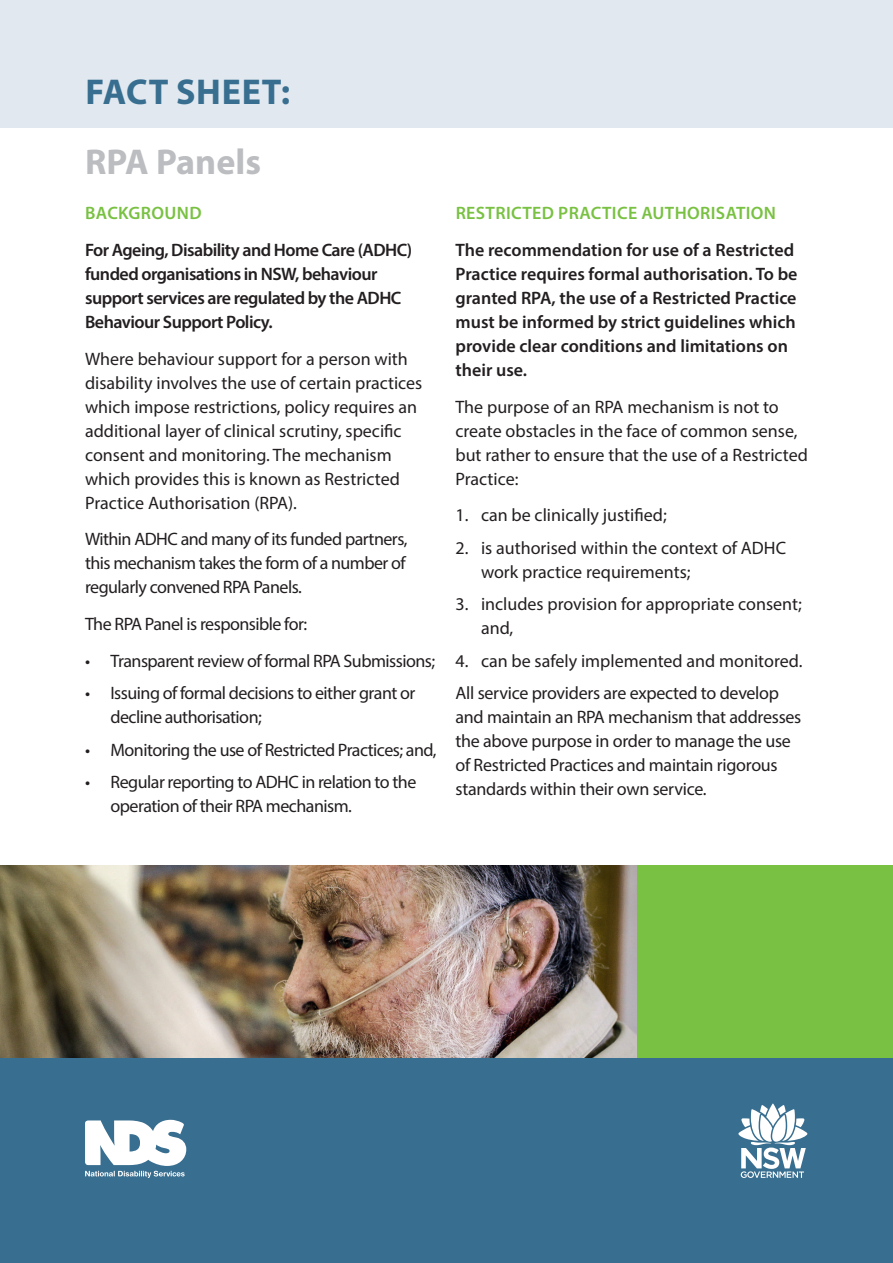
<style>
.page{position:relative;width:893px;height:1263px;background:#fff}
.page>*{position:absolute;margin:0;border:0;box-sizing:border-box;transform-origin:0 0}
.Heading{font:700 36px "Myriad Pro";letter-spacing:.02em;color:#386e8f}
.Heading-2{font:700 36px "Myriad Pro";color:#bcbdc0}
.Body_Copy{font:18px/24px "Myriad Pro";letter-spacing:-.005em;color:#231f20}
.Body_Copy-2{font:18px/24px "Myriad Pro";letter-spacing:-.03em;color:#231f20}
.Body_Copy-3{font:600 18px/24px "Myriad Pro";letter-spacing:-.005em;color:#231f20}
.Body_Copy-4{font:600 18px/24px "Myriad Pro";letter-spacing:-.03em;color:#231f20}
.Sub_Heading{font:600 18px "Myriad Pro";letter-spacing:.02em;color:#79c142}
</style>
<div class="page">
<img style="left:0;top:865px;width:637px;height:194px">
<div style="left:637px;top:865px;width:255px;height:217px;background:#79c142"></div>
<div style="left:0;top:0;width:893px;height:128px;background:#e1e8ef"></div>
<div style="left:0;top:1059px;width:893px;height:204px;background:#386e8f"></div>
<svg style="left:85px;top:1120px;width:101px;height:58px"></svg>
<svg style="left:738px;top:1103px;width:69px;height:75px"></svg>
<p class="Heading" style="left:85px;top:69px;width:206px">FACT SHEET:</p>
<p class="Heading-2" style="left:85px;top:138px;width:177px">RPA Panels</p>
<p class="Sub_Heading" style="left:85px;top:201px;width:118px">BACKGROUND</p>
<p class="Body_Copy-4" style="left:85px;top:237px;width:329px">For Ageing, Disability and Home Care (ADHC) funded organisations in NSW, behaviour support services are regulated by the ADHC Behaviour Support Policy.</p>
<p class="Body_Copy" style="left:85px;top:346px;width:339px">Where behaviour support for a person with disability involves the use of certain practices which impose restrictions, policy requires an additional layer of clinical scrutiny, specific consent and monitoring. The mechanism which provides this is known as Restricted Practice Authorisation (RPA).</p>
<p class="Body_Copy" style="left:85px;top:527px;width:324px;text-align:justify">Within ADHC and many of its funded partners, this mechanism takes the form of a number of regularly convened RPA Panels.</p>
<p class="Body_Copy-2" style="left:85px;top:612px;width:224px">The RPA Panel is responsible for:</p>
<p class="Body_Copy-2" style="left:85px;top:648px;width:352px">• Transparent review of formal RPA Submissions;</p>
<p class="Body_Copy-2" style="left:111px;top:681px;width:306px;text-indent:-26px">• Issuing of formal decisions to either grant or decline authorisation;</p>
<p class="Body_Copy-2" style="left:85px;top:737px;width:353px">• Monitoring the use of Restricted Practices; and,</p>
<p class="Body_Copy-2" style="left:111px;top:770px;width:307px;text-indent:-26px">• Regular reporting to ADHC in relation to the operation of their RPA mechanism.</p>
<p class="Sub_Heading" style="left:456px;top:201px;width:322px">RESTRICTED PRACTICE AUTHORISATION</p>
<p class="Body_Copy-3" style="left:455px;top:237px;width:344px">The recommendation for use of a Restricted Practice requires formal authorisation. To be granted RPA, the use of a Restricted Practice must be informed by strict guidelines which provide clear conditions and limitations on their use.</p>
<p class="Body_Copy" style="left:455px;top:394px;width:354px">The purpose of an RPA mechanism is not to create obstacles in the face of common sense, but rather to ensure that the use of a Restricted Practice:</p>
<p class="Body_Copy" style="left:455px;top:503px;width:213px">1. can be clinically justified;</p>
<p class="Body_Copy" style="left:481px;top:535px;width:307px;text-indent:-26px">2. is authorised within the context of ADHC work practice requirements;</p>
<p class="Body_Copy" style="left:481px;top:592px;width:322px;text-indent:-26px">3. includes provision for appropriate consent; and,</p>
<p class="Body_Copy" style="left:455px;top:648px;width:348px">4. can be safely implemented and monitored.</p>
<p class="Body_Copy" style="left:455px;top:681px;width:347px">All service providers are expected to develop and maintain an RPA mechanism that addresses the above purpose in order to manage the use of Restricted Practices and maintain rigorous standards within their own service.</p>
</div>
